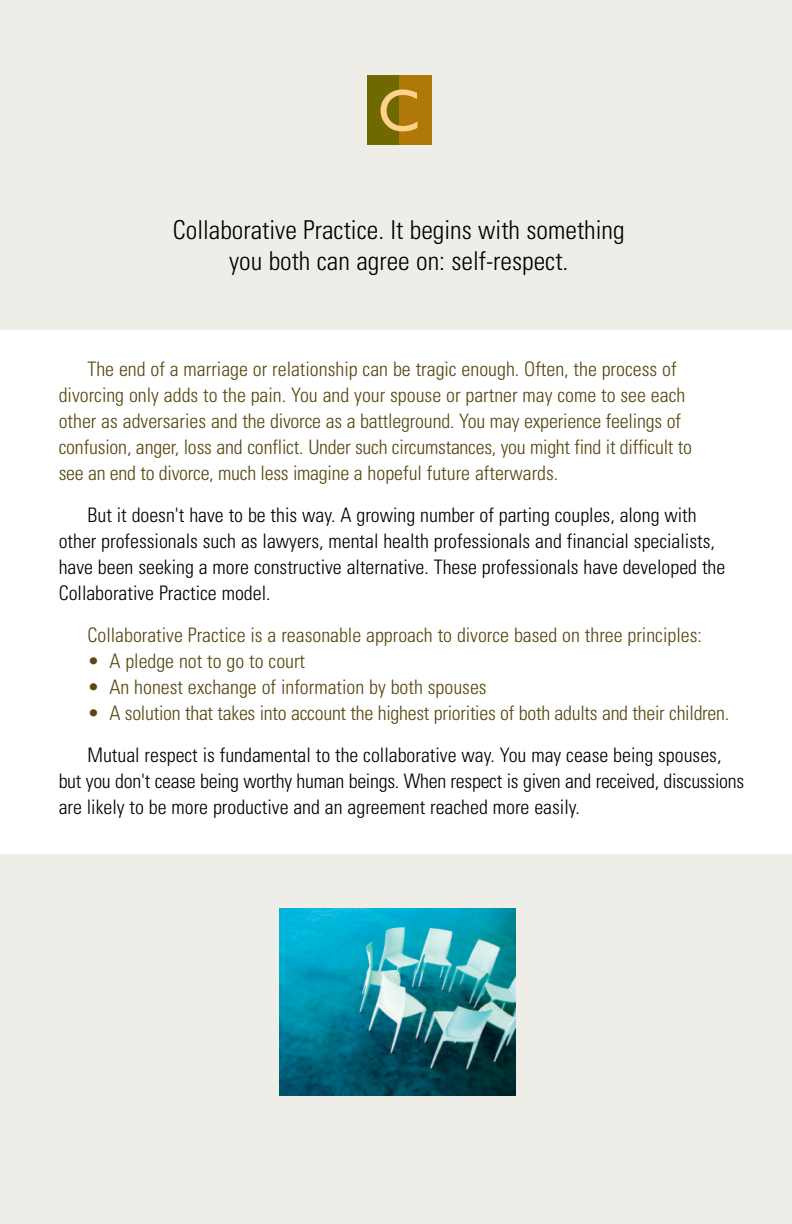
<style>
.page{position:relative;width:792px;height:1224px;background:#fff}
.page>*{position:absolute;margin:0;border:0;box-sizing:border-box;transform-origin:0 0}
.t1{font:60px "Gill Sans";color:#fed28c}
.t2{font:300 condensed 26px/31.2px "Univers";color:#000;text-align:center}
.t3{font:300 condensed 20px/26px "Univers";color:#574710}
.t4{font:300 condensed 20px/26px "Univers";color:#000}
</style>
<div class="page">
<div style="left:0;top:855px;width:792px;height:369px;background:#eeede7"></div>
<div style="left:0;top:0;width:792px;height:330px;background:#eeede7"></div>
<img style="left:279px;top:908px;width:237px;height:187px">
<div style="left:367px;top:75px;width:33px;height:70px;background:#706900"></div>
<div style="left:399px;top:75px;width:33px;height:70px;background:#b07807"></div>
<h1 class="t1" style="left:378px;top:75px;width:44px">C</h1>
<h2 class="t2" style="left:173px;top:216px;width:453px">Collaborative Practice. It begins with something you both can agree on: self-respect.</h2>
<p class="t3" style="left:59px;top:358px;width:635px;text-indent:29px">The end of a marriage or relationship can be tragic enough. Often, the process of divorcing only adds to the pain. You and your spouse or partner may come to see each other as adversaries and the divorce as a battleground. You may experience feelings of confusion, anger, loss and conflict. Under such circumstances, you might find it difficult to see an end to divorce, much less imagine a hopeful future afterwards.</p>
<p class="t4" style="left:59px;top:504px;width:668px;text-indent:29px">But it doesn't have to be this way. A growing number of parting couples, along with other professionals such as lawyers, mental health professionals and financial specialists, have been seeking a more constructive alternative. These professionals have developed the Collaborative Practice model.</p>
<p class="t3" style="left:87px;top:624px;width:616px">Collaborative Practice is a reasonable approach to divorce based on three principles:</p>
<p class="t3" style="left:87px;top:650px;width:219px">• A pledge not to go to court</p>
<p class="t3" style="left:87px;top:676px;width:401px">• An honest exchange of information by both spouses</p>
<p class="t3" style="left:87px;top:702px;width:643px">• A solution that takes into account the highest priorities of both adults and their children.</p>
<p class="t4" style="left:59px;top:744px;width:687px;text-indent:29px">Mutual respect is fundamental to the collaborative way. You may cease being spouses, but you don't cease being worthy human beings. When respect is given and received, discussions are likely to be more productive and an agreement reached more easily.</p>
</div>
